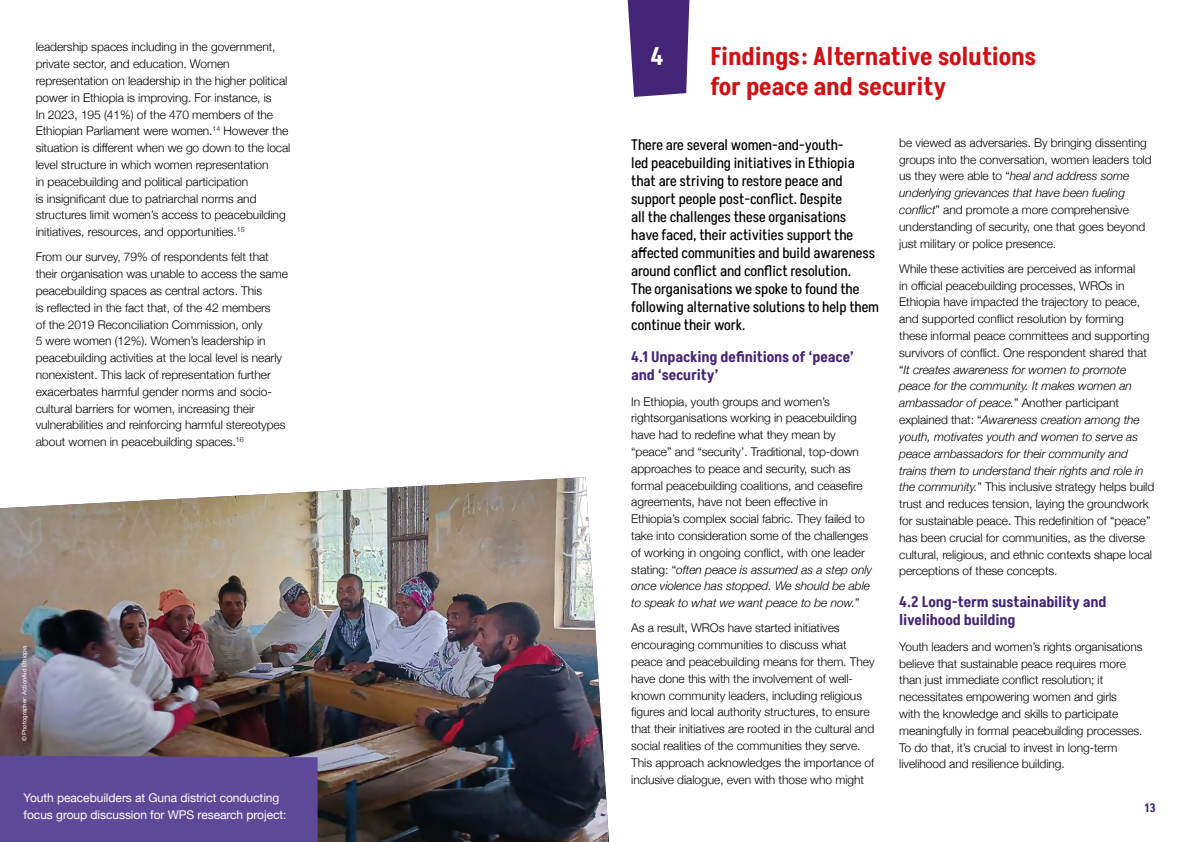
<style>
.page{position:relative;width:1191px;height:842px;background:#fff}
.page>*{position:absolute;margin:0;border:0;box-sizing:border-box;transform-origin:0 0}
.t1{font:600 25px/30px "Akshar";letter-spacing:-.005em;color:#d40f14}
.t2{font:600 25px "Akshar";color:#fff}
.t3{font:15px/18px "Akshar";color:#000}
.t4{font:600 15px/18px "Akshar";letter-spacing:-.005em;color:#432477}
.t5{font:300 12px/16.8px "Helvetica Neue";letter-spacing:-.005em;color:#000}
.t6{font:12px/16.8px "Helvetica Neue";letter-spacing:-.005em;color:#fff}
.t7{font:600 12px "Akshar";color:#432477}
.t8{font:6px "Helvetica Neue";color:#fff}
.s1{font-style:italic}
</style>
<div class="page">
<img style="left:0;top:477px;width:609px;height:365px">
<svg style="left:627px;top:0;width:62px;height:97px;background:#553984"></svg>
<div style="left:0;top:756px;width:317px;height:86px;background:#5e4998"></div>
<p class="t5" style="left:36px;top:38px;width:256px">leadership spaces including in the government, private sector, and education. Women representation on leadership in the higher political power in Ethiopia is improving. For instance, is<br>In 2023, 195 (41%) of the 470 members of the Ethiopian Parliament were women.<sup>14</sup> However the situation is different when we go down to the local level structure in which women representation<br>in peacebuilding and political participation<br>is insignificant due to patriarchal norms and structures limit women’s access to peacebuilding initiatives, resources, and opportunities.<sup>15</sup></p>
<p class="t5" style="left:36px;top:248px;width:254px">From our survey, 79% of respondents felt that their organisation was unable to access the same peacebuilding spaces as central actors. This<br>is reflected in the fact that, of the 42 members<br>of the 2019 Reconciliation Commission, only<br>5 were women (12%). Women’s leadership in peacebuilding activities at the local level is nearly nonexistent. This lack of representation further exacerbates harmful gender norms and socio&shy;cultural barriers for women, increasing their vulnerabilities and reinforcing harmful stereotypes about women in peacebuilding spaces.<sup>16</sup></p>
<p class="t8" style="left:20px;top:741px;width:97px;rotate:-90deg">© Photographer: ActionAid Ethiopia</p>
<p class="t6" style="left:24px;top:790px;width:264px">Youth peacebuilders at Guna district conducting focus group discussion for WPS research project:</p>
<h1 class="t1" style="left:710px;top:42px;width:327px">Findings: Alternative solutions for peace and security</h1>
<p class="t5" style="left:899px;top:133px;width:254px">be viewed as adversaries. By bringing dissenting groups into the conversation, women leaders told us they were able to “<span class="s1">heal and address some underlying grievances that have been fueling conflict</span>” and promote a more comprehensive understanding of security, one that goes beyond just military or police presence.</p>
<p class="t5" style="left:899px;top:259px;width:257px">While these activities are perceived as informal<br>in official peacebuilding processes, WROs in Ethiopia have impacted the trajectory to peace, and supported conflict resolution by forming these informal peace committees and supporting survivors of conflict. One respondent shared that “<span class="s1">It creates awareness for women to promote peace for the community. It makes women an ambassador of peace.</span>” Another participant explained that: “<span class="s1">Awareness creation among the youth, motivates youth and women to serve as peace ambassadors for their community and trains them to understand their rights and role in the community.</span>” This inclusive strategy helps build trust and reduces tension, laying the groundwork for sustainable peace. This redefinition of “peace” has been crucial for communities, as the diverse cultural, religious, and ethnic contexts shape local perceptions of these concepts.</p>
<p class="t4" style="left:899px;top:593px;width:209px">4.2 Long-term sustainability and livelihood building</p>
<p class="t5" style="left:899px;top:637px;width:245px">Youth leaders and women’s rights organisations believe that sustainable peace requires more than just immediate conflict resolution; it necessitates empowering women and girls<br>with the knowledge and skills to participate meaningfully in formal peacebuilding processes.<br>To do that, it’s crucial to invest in long-term livelihood and resilience building.</p>
<h1 class="t2" style="left:650px;top:39px;width:15px">4</h1>
<p class="t3" style="left:631px;top:136px;width:249px">There are several women-and-youth-<br>led peacebuilding initiatives in Ethiopia that are striving to restore peace and support people post-conflict. Despite<br>all the challenges these organisations<br>have faced, their activities support the affected communities and build awareness around conflict and conflict resolution.<br>The organisations we spoke to found the following alternative solutions to help them continue their work.</p>
<p class="t4" style="left:631px;top:348px;width:224px">4.1 Unpacking definitions of ‘peace’ and ‘security’</p>
<p class="t5" style="left:631px;top:392px;width:242px">In Ethiopia, youth groups and women’s rightsorganisations working in peacebuilding have had to redefine what they mean by “peace” and “security’. Traditional, top-down approaches to peace and security, such as formal peacebuilding coalitions, and ceasefire agreements, have not been effective in Ethiopia’s complex social fabric. They failed to take into consideration some of the challenges of working in ongoing conflict, with one leader stating: “<span class="s1">often peace is assumed as a step only once violence has stopped. We should be able to speak to what we want peace to be now.</span>”</p>
<p class="t5" style="left:631px;top:619px;width:245px">As a result, WROs have started initiatives encouraging communities to discuss what peace and peacebuilding means for them. They have done this with the involvement of well&shy;known community leaders, including religious figures and local authority structures, to ensure that their initiatives are rooted in the cultural and social realities of the communities they serve.<br>This approach acknowledges the importance of inclusive dialogue, even with those who might</p>
<p class="t7" style="left:1144px;top:800px;width:12px">13</p>
</div>
